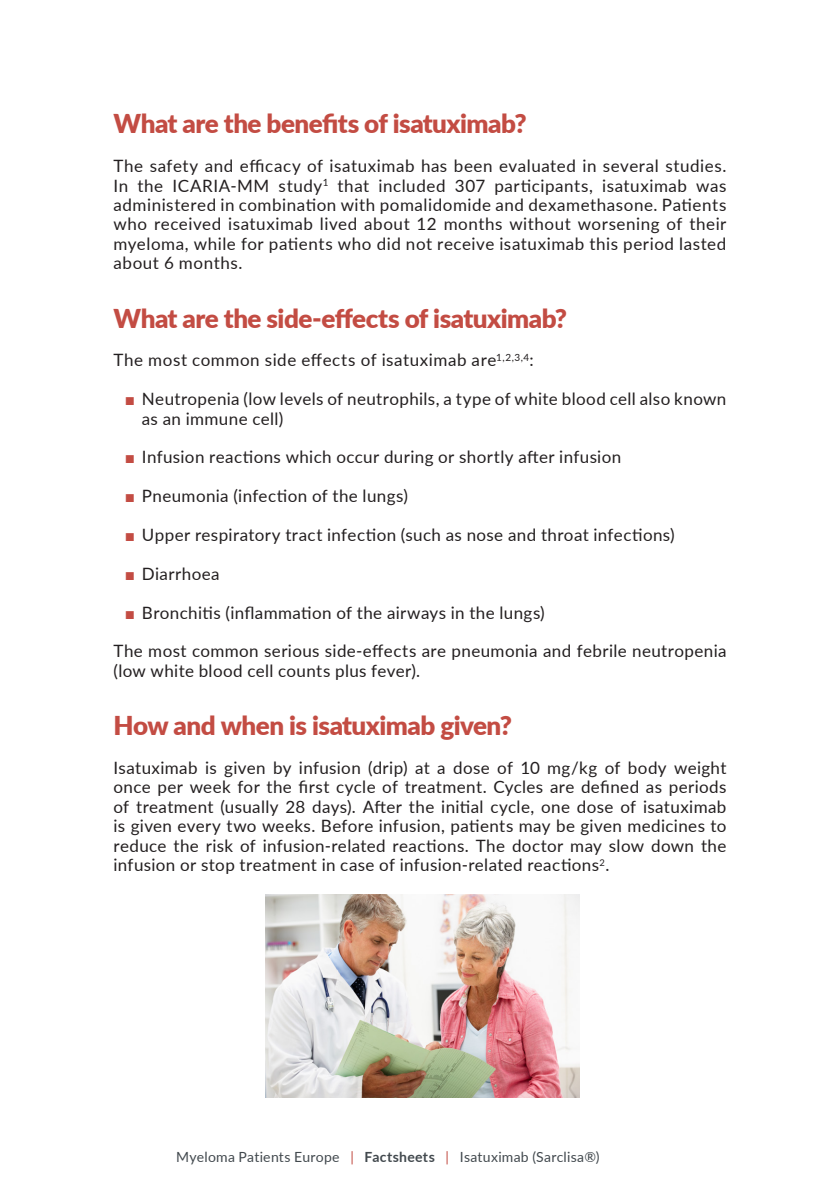
<style>
.page{position:relative;width:840px;height:1191px;background:#fff}
.page>*{position:absolute;margin:0;border:0;box-sizing:border-box;transform-origin:0 0}
.TITULO_H2{font:900 26px "Lato";letter-spacing:-.02em;color:#c34c43}
.t1{font:17px/19.4px "Lato";letter-spacing:.025em;color:#231f20;text-align:justify}
.t2{font:14px "Lato";letter-spacing:.02em;color:#42494e}
.s1{font-family:"Arial";font-weight:700;color:#c34c43}
.s2{color:#c34c43}
.s3{font-weight:700}
</style>
<div class="page">
<img style="left:265px;top:894px;width:314px;height:203px">
<p class="TITULO_H2" style="left:113px;top:104px;width:414px">What are the benefits of isatuximab?</p>
<p class="t1" style="left:113px;top:156px;width:614px">The safety and efficacy of isatuximab has been evaluated in several studies.<br>In the ICARIA-MM study<sup>1</sup> that included 307 participants, isatuximab was administered in combination with pomalidomide and dexamethasone. Patients who received isatuximab lived about 12 months without worsening of their myeloma, while for patients who did not receive isatuximab this period lasted about 6 months.</p>
<p class="TITULO_H2" style="left:113px;top:298px;width:455px">What are the side-effects of isatuximab?</p>
<p class="t1" style="left:113px;top:350px;width:421px">The most common side effects of isatuximab are<sup>1,2,3,4</sup>:</p>
<p class="t1" style="left:142px;top:388px;width:585px;text-indent:-17px"><span class="s1">■</span> Neutropenia (low levels of neutrophils, a type of white blood cell also known as an immune cell)</p>
<p class="t1" style="left:125px;top:447px;width:497px"><span class="s1">■</span> Infusion reactions which occur during or shortly after infusion</p>
<p class="t1" style="left:125px;top:485px;width:284px"><span class="s1">■</span> Pneumonia (infection of the lungs)</p>
<p class="t1" style="left:125px;top:524px;width:551px"><span class="s1">■</span> Upper respiratory tract infection (such as nose and throat infections)</p>
<p class="t1" style="left:125px;top:563px;width:96px"><span class="s1">■</span> Diarrhoea</p>
<p class="t1" style="left:125px;top:602px;width:421px"><span class="s1">■</span> Bronchitis (inflammation of the airways in the lungs)</p>
<p class="t1" style="left:113px;top:641px;width:614px">The most common serious side-effects are pneumonia and febrile neutropenia (low white blood cell counts plus fever).</p>
<p class="TITULO_H2" style="left:113px;top:706px;width:400px">How and when is isatuximab given?</p>
<p class="t1" style="left:113px;top:757px;width:614px">Isatuximab is given by infusion (drip) at a dose of 10 mg/kg of body weight once per week for the first cycle of treatment. Cycles are defined as periods of treatment (usually 28 days). After the initial cycle, one dose of isatuximab is given every two weeks. Before infusion, patients may be given medicines to reduce the risk of infusion-related reactions. The doctor may slow down the infusion or stop treatment in case of infusion-related reactions<sup>2</sup>.</p>
<p class="t2" style="left:176px;top:1146px;width:424px">Myeloma Patients Europe <span class="s2">|</span> <span class="s3">Factsheets</span> <span class="s2">|</span> Isatuximab (Sarclisa®)</p>
</div>
